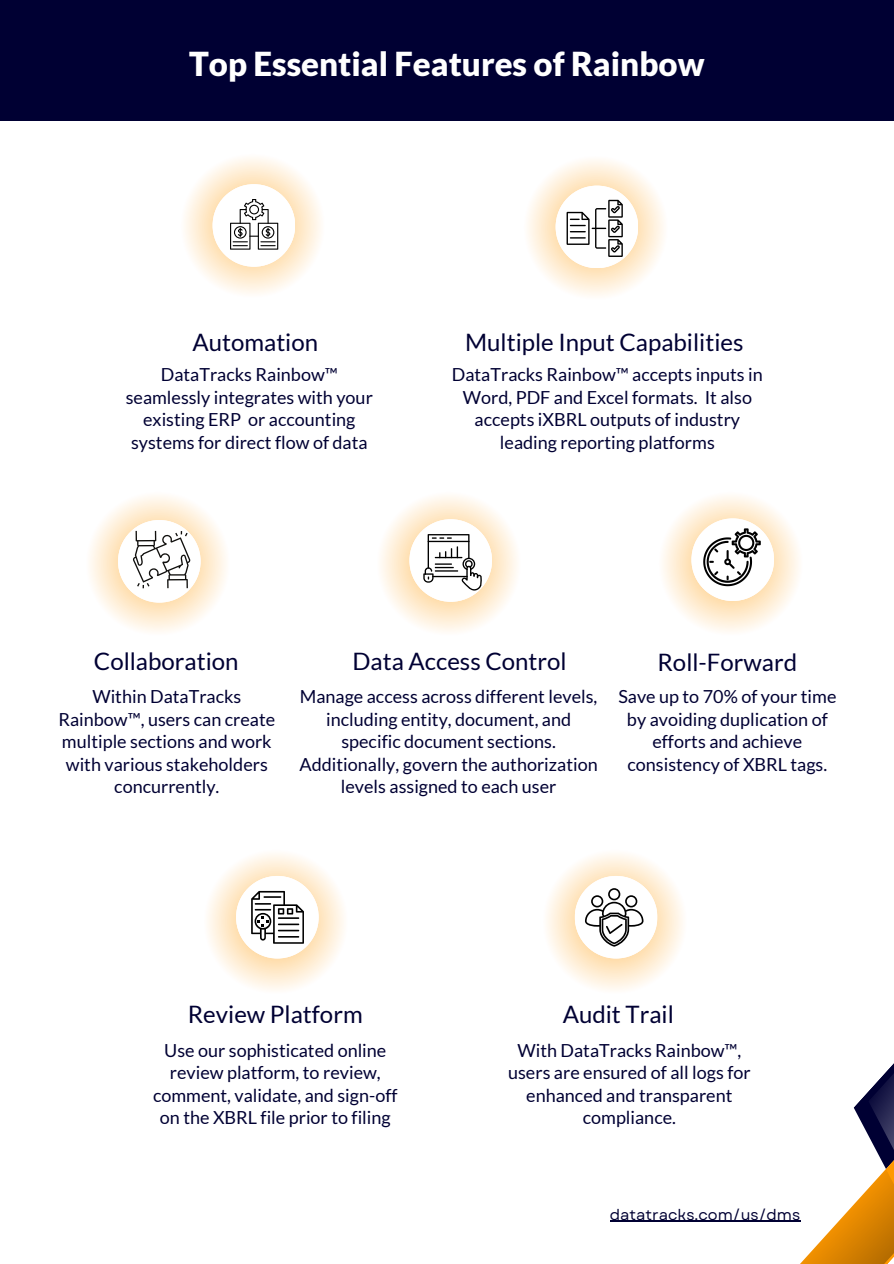
<style>
.page{position:relative;width:894px;height:1264px;background:#fff}
.page>*{position:absolute;margin:0;border:0;box-sizing:border-box;transform-origin:0 0}
.t1{font:900 33px "Lato";color:#fff}
.t2{font:24px "Lato";color:#003}
.t3{font:18px/22.5px "Lato";color:#003;text-align:center}
.t4{font:15px "Garet";color:#003}
</style>
<div class="page">
<div style="left:0;top:0;width:893px;height:120px;background:#003"></div>
<svg style="left:78px;top:484px;width:158px;height:158px"></svg>
<svg style="left:118px;top:520px;width:82px;height:82px"></svg>
<svg style="left:173px;top:146px;width:158px;height:158px"></svg>
<svg style="left:212px;top:184px;width:83px;height:82px"></svg>
<svg style="left:369px;top:484px;width:158px;height:158px"></svg>
<svg style="left:409px;top:519px;width:82px;height:82px"></svg>
<svg style="left:196px;top:842px;width:158px;height:158px"></svg>
<svg style="left:236px;top:876px;width:82px;height:82px"></svg>
<svg style="left:651px;top:484px;width:158px;height:158px"></svg>
<svg style="left:691px;top:518px;width:82px;height:82px"></svg>
<svg style="left:515px;top:149px;width:158px;height:158px"></svg>
<svg style="left:555px;top:186px;width:82px;height:82px"></svg>
<svg style="left:534px;top:842px;width:159px;height:158px"></svg>
<svg style="left:574px;top:876px;width:82px;height:82px"></svg>
<svg style="left:625px;top:995px;width:268px;height:268px"></svg>
<hr style="left:609px;top:1220px;width:191px;height:1px;background:#003">
<h1 class="t1" style="left:189px;top:43px;width:516px">Top Essential Features of Rainbow</h1>
<h2 class="t2" style="left:192px;top:327px;width:127px">Automation</h2>
<p class="t3" style="left:126px;top:363px;width:248px">DataTracks Rainbow™ seamlessly integrates with your existing ERP or accounting systems for direct flow of data</p>
<h2 class="t2" style="left:465px;top:327px;width:280px">Multiple Input Capabilities</h2>
<p class="t3" style="left:452px;top:363px;width:312px">DataTracks Rainbow™ accepts inputs in Word, PDF and Excel formats. It also accepts iXBRL outputs of industry leading reporting platforms</p>
<h2 class="t2" style="left:94px;top:646px;width:146px">Collaboration</h2>
<p class="t3" style="left:58px;top:685px;width:218px">Within DataTracks<br>Rainbow™, users can create multiple sections and work with various stakeholders concurrently.</p>
<h2 class="t2" style="left:352px;top:646px;width:215px">Data Access Control</h2>
<p class="t3" style="left:299px;top:685px;width:299px">Manage access across different levels, including entity, document, and specific document sections.<br>Additionally, govern the authorization levels assigned to each user</p>
<h2 class="t2" style="left:657px;top:647px;width:141px">Roll-Forward</h2>
<p class="t3" style="left:618px;top:685px;width:219px">Save up to 70% of your time by avoiding duplication of efforts and achieve consistency of XBRL tags.</p>
<h2 class="t2" style="left:188px;top:999px;width:176px">Review Platform</h2>
<p class="t3" style="left:153px;top:1038px;width:246px">Use our sophisticated online review platform, to review, comment, validate, and sign-off on the XBRL file prior to filing</p>
<h2 class="t2" style="left:562px;top:999px;width:113px">Audit Trail</h2>
<p class="t3" style="left:508px;top:1038px;width:244px">With DataTracks Rainbow™, users are ensured of all logs for enhanced and transparent compliance.</p>
<p class="t4" style="left:609px;top:1203px;width:192px">datatracks.com/us/dms</p>
</div>
